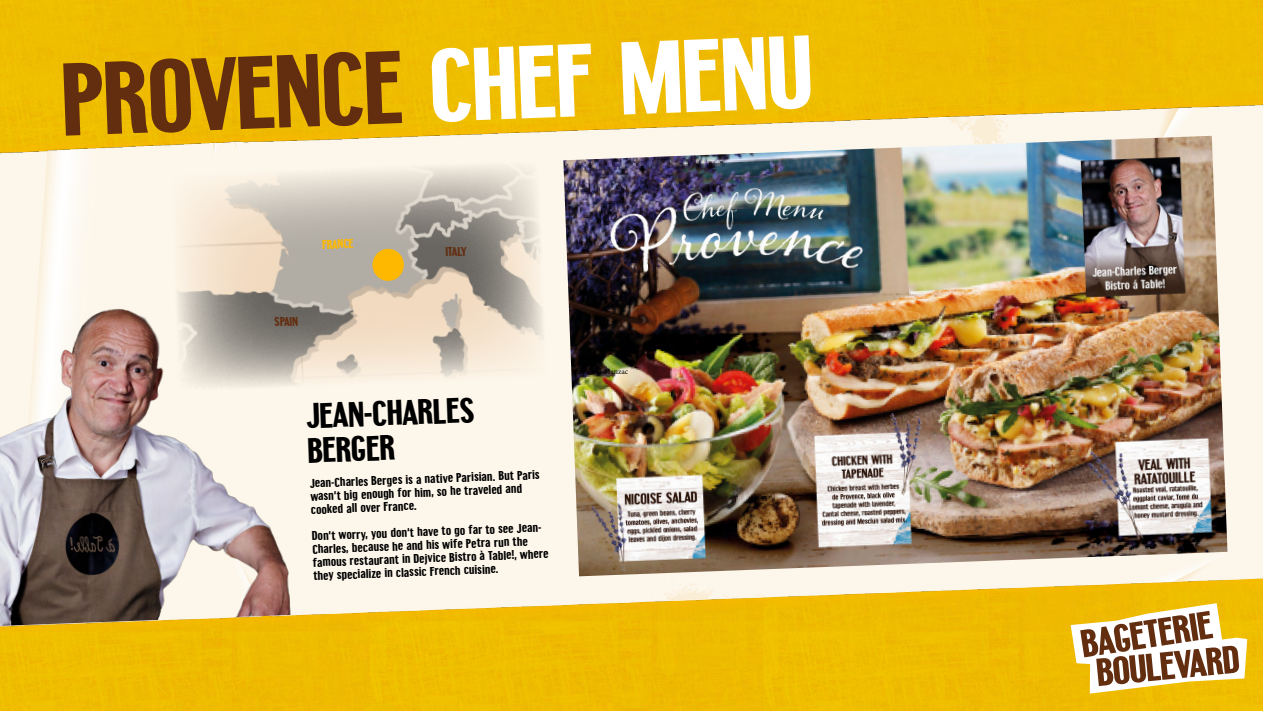
<style>
.page{position:relative;width:1263px;height:711px;background:#fff}
.page>*{position:absolute;margin:0;border:0;box-sizing:border-box;transform-origin:0 0}
.t1{font:700 96.15px "Boulevard betaone";color:#632d10}
.t2{font:700 33px/34.5px "Boulevard betaone";color:#000}
.t3{font:700 11.85px/13.2px "Boulevard betaone";color:#000}
.t4{font:700 11.85px "Boulevard betaone";color:#632d10}
.t5{font:700 11.85px "Boulevard betaone";color:#ffb800}
.t6{font:7.95px "Minion Pro";letter-spacing:-.01em;color:#000}
.s1{color:#fff}
</style>
<div class="page">
<div style="left:0;top:0;width:1263px;height:710px;background:#eebc00"></div>
<div style="left:0;top:91px;width:1263px;height:547px;background:#efbc00"></div>
<img style="left:0;top:104px;width:1263px;height:519px">
<img style="left:563px;top:136px;width:664px;height:440px">
<img style="left:155px;top:145px;width:408px;height:263px">
<img style="left:0;top:248px;width:291px;height:377px">
<div style="left:372px;top:249px;width:32px;height:32px;background:#ffb800;border-radius:50%"></div>
<svg style="left:1071px;top:602px;width:176px;height:91px"></svg>
<p class="t1" style="left:60px;top:40px;width:753px;rotate:-2deg">PROVENCE <span class="s1">CHEF MENU</span></p>
<p class="t5" style="left:322px;top:237px;width:33px;rotate:-2deg">FRANCE</p>
<p class="t4" style="left:445px;top:244px;width:23px;rotate:-2deg">ITALY</p>
<p class="t4" style="left:274px;top:314px;width:25px;rotate:-2deg">SPAIN</p>
<p class="t2" style="left:306px;top:398px;width:170px;rotate:-2deg">JEAN-CHARLES<br>BERGER</p>
<p class="t3" style="left:310px;top:475px;width:231px;rotate:-2deg">Jean-Charles Berges is a native Parisian. But Paris wasn‘t big enough for him, so he traveled and cooked all over France.</p>
<p class="t3" style="left:312px;top:528px;width:237px;rotate:-2deg">Don‘t worry, you don‘t have to go far to see Jean-Charles, because he and his wife Petra run the famous restaurant in Dejvice Bistro à Table!, where they specialize in classic French cuisine.</p>
<p class="t6" style="left:571px;top:366px;width:58px">Jean-Paul Manzac</p>
</div>
